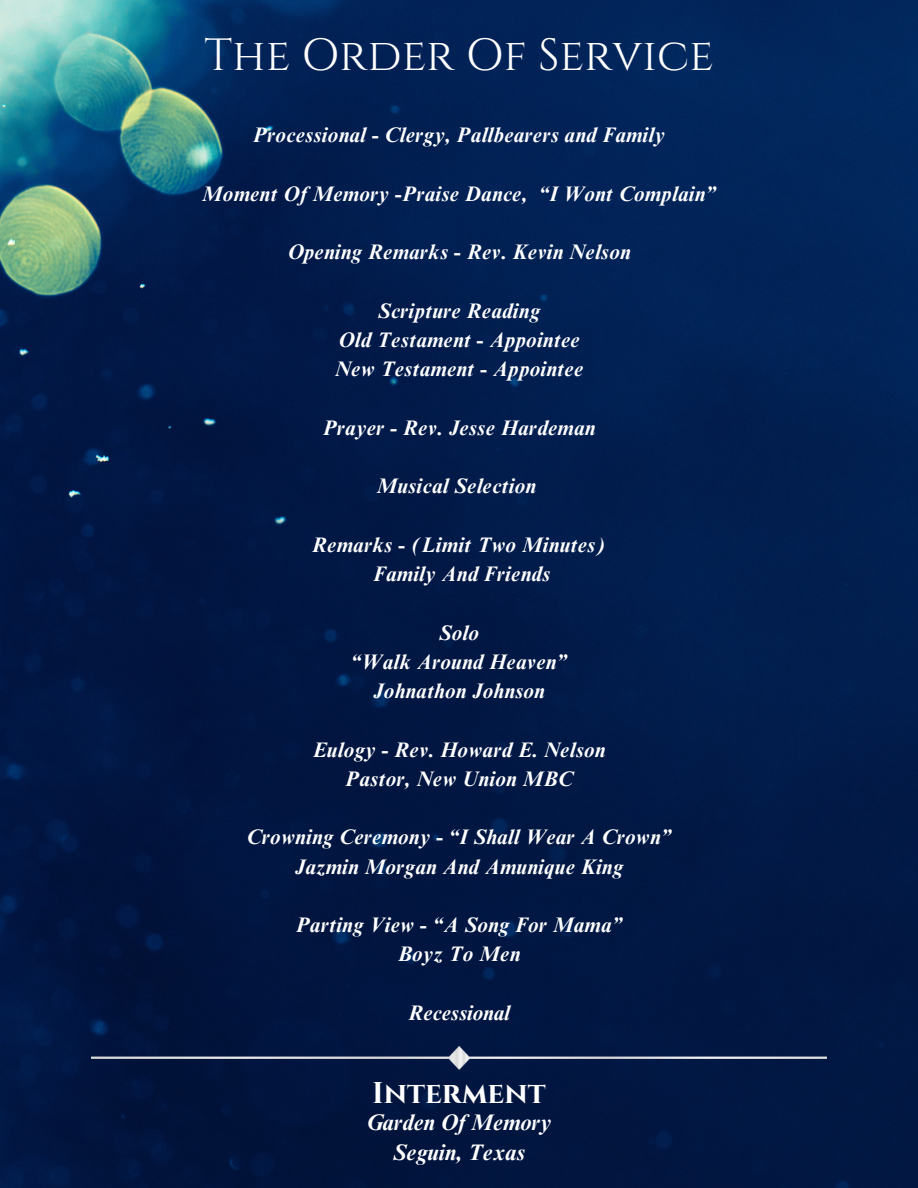
<style>
.page{position:relative;width:918px;height:1188px;background:#fff}
.page>*{position:absolute;margin:0;border:0;box-sizing:border-box;transform-origin:0 0}
.t1{font:45px "Cinzel";color:#fff}
.t2{font:700 30px "Cinzel";color:#fff}
.t3{font:italic 700 22.5px "Times NRMT Pro";color:#fff}
.t4{font:italic 700 21px "Times NRMT Pro";letter-spacing:.015em;color:#fff}
</style>
<div class="page">
<img style="left:0;top:0;width:918px;height:1188px">
<img style="left:92px;top:1047px;width:734px;height:22px">
<p class="t1" style="left:204px;top:26px;width:511px">The Order Of Service</p>
<p class="t4" style="left:253px;top:127px;width:414px">Processional - Clergy, Pallbearers and Family</p>
<p class="t4" style="left:202px;top:186px;width:516px">Moment Of Memory -Praise Dance, “I Wont Complain”</p>
<p class="t4" style="left:287px;top:244px;width:345px">Opening Remarks - Rev. Kevin Nelson</p>
<p class="t4" style="left:378px;top:303px;width:164px">Scripture Reading</p>
<p class="t4" style="left:338px;top:332px;width:243px">Old Testament - Appointee</p>
<p class="t4" style="left:335px;top:361px;width:250px">New Testament - Appointee</p>
<p class="t4" style="left:323px;top:420px;width:274px">Prayer - Rev. Jesse Hardeman</p>
<p class="t4" style="left:376px;top:478px;width:161px">Musical Selection</p>
<p class="t4" style="left:312px;top:537px;width:296px">Remarks - (Limit Two Minutes)</p>
<p class="t4" style="left:373px;top:566px;width:179px">Family And Friends</p>
<p class="t4" style="left:439px;top:625px;width:42px">Solo</p>
<p class="t4" style="left:351px;top:654px;width:218px">“Walk Around Heaven”</p>
<p class="t4" style="left:373px;top:683px;width:173px">Johnathon Johnson</p>
<p class="t4" style="left:313px;top:742px;width:294px">Eulogy - Rev. Howard E. Nelson</p>
<p class="t4" style="left:345px;top:771px;width:229px">Pastor, New Union MBC</p>
<p class="t4" style="left:247px;top:829px;width:426px">Crowning Ceremony - “I Shall Wear A Crown”</p>
<p class="t4" style="left:295px;top:859px;width:330px">Jazmin Morgan And Amunique King</p>
<p class="t4" style="left:296px;top:917px;width:328px">Parting View - “A Song For Mama”</p>
<p class="t4" style="left:398px;top:946px;width:124px">Boyz To Men</p>
<p class="t4" style="left:408px;top:1005px;width:103px">Recessional</p>
<h2 class="t2" style="left:372px;top:1074px;width:175px">Interment</h2>
<p class="t3" style="left:366px;top:1113px;width:187px">Garden Of Memory</p>
<p class="t3" style="left:393px;top:1144px;width:134px">Seguin, Texas</p>
</div>
